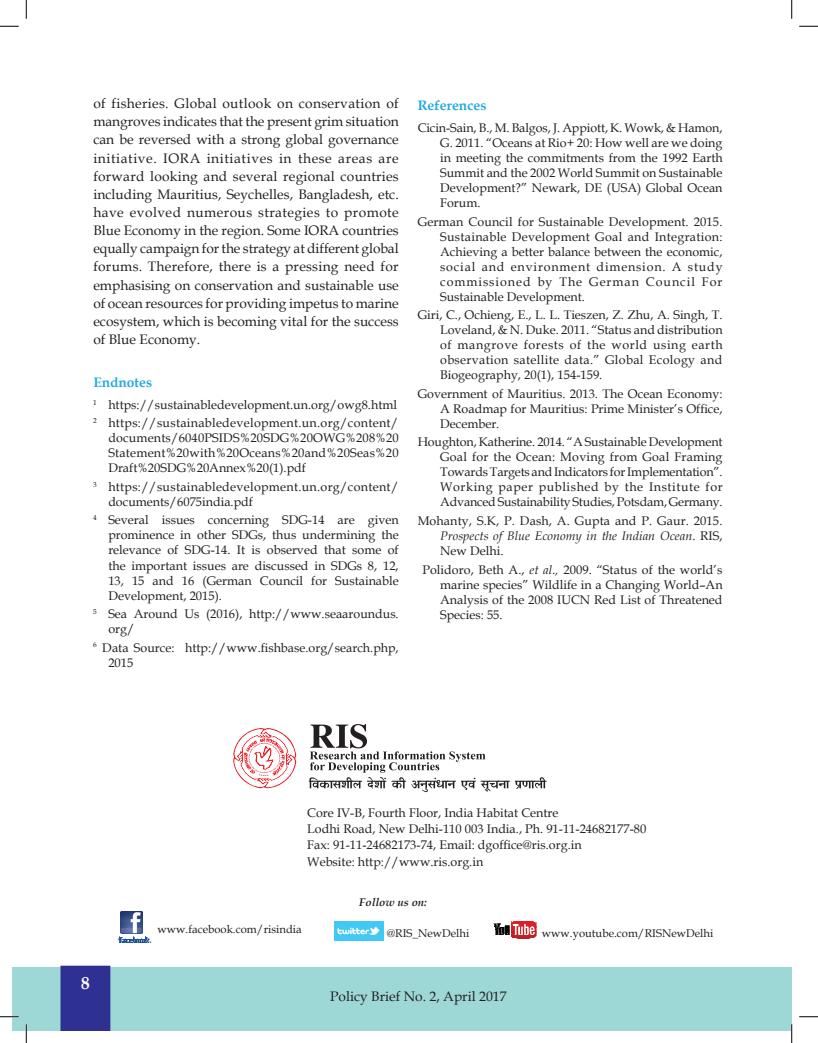
<style>
.page{position:relative;width:818px;height:1043px;background:#fff}
.page>*{position:absolute;margin:0;border:0;box-sizing:border-box;transform-origin:0 0}
.t1{font:700 17.5px "Book Antiqua";color:#fff}
.t2{font:13.75px/18.1px "Book Antiqua";color:#231f20;text-align:justify}
.t3{font:700 13.75px "Book Antiqua";color:#24aae1}
.t4{font:12.5px/15px "Book Antiqua";color:#231f20;text-align:justify}
.t5{font:12.5px/15px "Book Antiqua";letter-spacing:.02em;color:#231f20}
.t6{font:11.25px "Book Antiqua";color:#231f20}
.t7{font:italic 700 11.25px "Book Antiqua";color:#231f20}
.s1{font-style:italic}
</style>
<div class="page">
<div style="left:12px;top:967px;width:779px;height:63px;background:#9dd8d7"></div>
<div style="left:60px;top:965px;width:50px;height:65px;background:#2e3092"></div>
<svg style="left:233px;top:728px;width:63px;height:60px"></svg>
<svg style="left:309px;top:724px;width:237px;height:68px"></svg>
<svg style="left:119px;top:936px;width:32px;height:7px"></svg>
<img style="left:120px;top:911px;width:23px;height:22px">
<img style="left:334px;top:921px;width:49px;height:19px">
<svg style="left:494px;top:920px;width:42px;height:18px"></svg>
<svg style="left:0;top:25px;width:19px;height:2px"></svg>
<svg style="left:799px;top:25px;width:19px;height:2px"></svg>
<svg style="left:0;top:1016px;width:19px;height:1px"></svg>
<svg style="left:799px;top:1016px;width:19px;height:1px"></svg>
<svg style="left:25px;top:0;width:2px;height:19px"></svg>
<svg style="left:25px;top:1024px;width:2px;height:18px"></svg>
<svg style="left:791px;top:0;width:1px;height:19px"></svg>
<svg style="left:790px;top:1024px;width:2px;height:18px"></svg>
<p class="t2" style="left:93px;top:94px;width:307px">of fisheries. Global outlook on conservation of mangroves indicates that the present grim situation can be reversed with a strong global governance initiative. IORA initiatives in these areas are forward looking and several regional countries including Mauritius, Seychelles, Bangladesh, etc. have evolved numerous strategies to promote Blue Economy in the region. Some IORA countries equally campaign for the strategy at different global forums. Therefore, there is a pressing need for emphasising on conservation and sustainable use of ocean resources for providing impetus to marine ecosystem, which is becoming vital for the success of Blue Economy.</p>
<p class="t3" style="left:93px;top:372px;width:60px">Endnotes</p>
<p class="t4" style="left:93px;top:395px;width:307px;line-height:18.5px"><sup>1</sup> https://sustainabledevelopment.un.org/owg8.html<br><sup>2</sup> https://sustainabledevelopment.un.org/content/</p>
<p class="t4" style="left:108px;top:430px;width:292px">documents/6040PSIDS%20SDG%20OWG%208%20<br>Statement%20with%20Oceans%20and%20Seas%20<br>Draft%20SDG%20Annex%20(1).pdf</p>
<p class="t5" style="left:108px;top:479px;width:292px;text-indent:-15px"><sup>3</sup> https://sustainabledevelopment.un.org/content/ documents/6075india.pdf</p>
<p class="t4" style="left:108px;top:512px;width:292px;text-indent:-15px"><sup>4</sup> Several issues concerning SDG-14 are given prominence in other SDGs, thus undermining the relevance of SDG-14. It is observed that some of the important issues are discussed in SDGs 8, 12, 13, 15 and 16 (German Council for Sustainable Development, 2015).</p>
<p class="t4" style="left:108px;top:606px;width:292px;text-indent:-15px"><sup>5</sup> Sea Around Us (2016), http://www.seaaroundus. org/</p>
<p class="t4" style="left:108px;top:639px;width:292px;text-indent:-15px"><sup>6</sup> Data Source: http://www.fishbase.org/search.php,<br>2015</p>
<p class="t3" style="left:417px;top:96px;width:70px">References</p>
<p class="t4" style="left:440px;top:120px;width:284px;text-indent:-22px">Cicin-Sain, B., M. Balgos, J. Appiott, K. Wowk, &amp; Hamon, G. 2011. “Oceans at Rio+ 20: How well are we doing in meeting the commitments from the 1992 Earth Summit and the 2002 World Summit on Sustainable Development?” Newark, DE (USA) Global Ocean Forum.</p>
<p class="t4" style="left:440px;top:214px;width:284px;text-indent:-22px">German Council for Sustainable Development. 2015.<br>Sustainable Development Goal and Integration:<br>Achieving a better balance between the economic, social and environment dimension. A study commissioned by The German Council For Sustainable Development.</p>
<p class="t4" style="left:440px;top:307px;width:284px;text-indent:-22px">Giri, C., Ochieng, E., L. L. Tieszen, Z. Zhu, A. Singh, T.<br>Loveland, &amp; N. Duke. 2011. “Status and distribution of mangrove forests of the world using earth observation satellite data.” Global Ecology and Biogeography, 20(1), 154-159.</p>
<p class="t4" style="left:440px;top:386px;width:284px;text-indent:-22px">Government of Mauritius. 2013. The Ocean Economy:<br>A Roadmap for Mauritius: Prime Minister’s Office, December.</p>
<p class="t4" style="left:440px;top:434px;width:284px;text-indent:-22px">Houghton, Katherine. 2014. “A Sustainable Development Goal for the Ocean: Moving from Goal Framing Towards Targets and Indicators for Implementation”.<br>Working paper published by the Institute for Advanced Sustainability Studies, Potsdam, Germany.</p>
<p class="t4" style="left:440px;top:513px;width:284px;text-indent:-22px">Mohanty, S.K, P. Dash, A. Gupta and P. Gaur. 2015.<br><span class="s1">Prospects of Blue Economy in the Indian Ocean</span>. RIS, New Delhi.</p>
<p class="t4" style="left:440px;top:561px;width:284px;text-indent:-18px">Polidoro, Beth A., <span class="s1">et al.,</span> 2009. “Status of the world’s marine species” Wildlife in a Changing World–An Analysis of the 2008 IUCN Red List of Threatened Species: 55.</p>
<p class="t4" style="left:307px;top:804px;width:340px;line-height:16.2px;text-align:left">Core IV-B, Fourth Floor, India Habitat Centre<br>Lodhi Road, New Delhi-110 003 India., Ph. 91-11-24682177-80<br>Fax: 91-11-24682173-74, Email: dgoffice@ris.org.in<br>Website: http://www.ris.org.in</p>
<p class="t7" style="left:359px;top:894px;width:69px">Follow us on:</p>
<h1 class="t1" style="left:81px;top:970px;width:10px">8</h1>
<p class="t6" style="left:157px;top:921px;width:146px">www.facebook.com/risindia</p>
<p class="t6" style="left:387px;top:925px;width:84px">@RIS_NewDelhi</p>
<p class="t6" style="left:541px;top:925px;width:173px">www.youtube.com/RISNewDelhi</p>
<p class="t2" style="left:330px;top:987px;width:178px">Policy Brief No. 2, April 2017</p>
</div>
